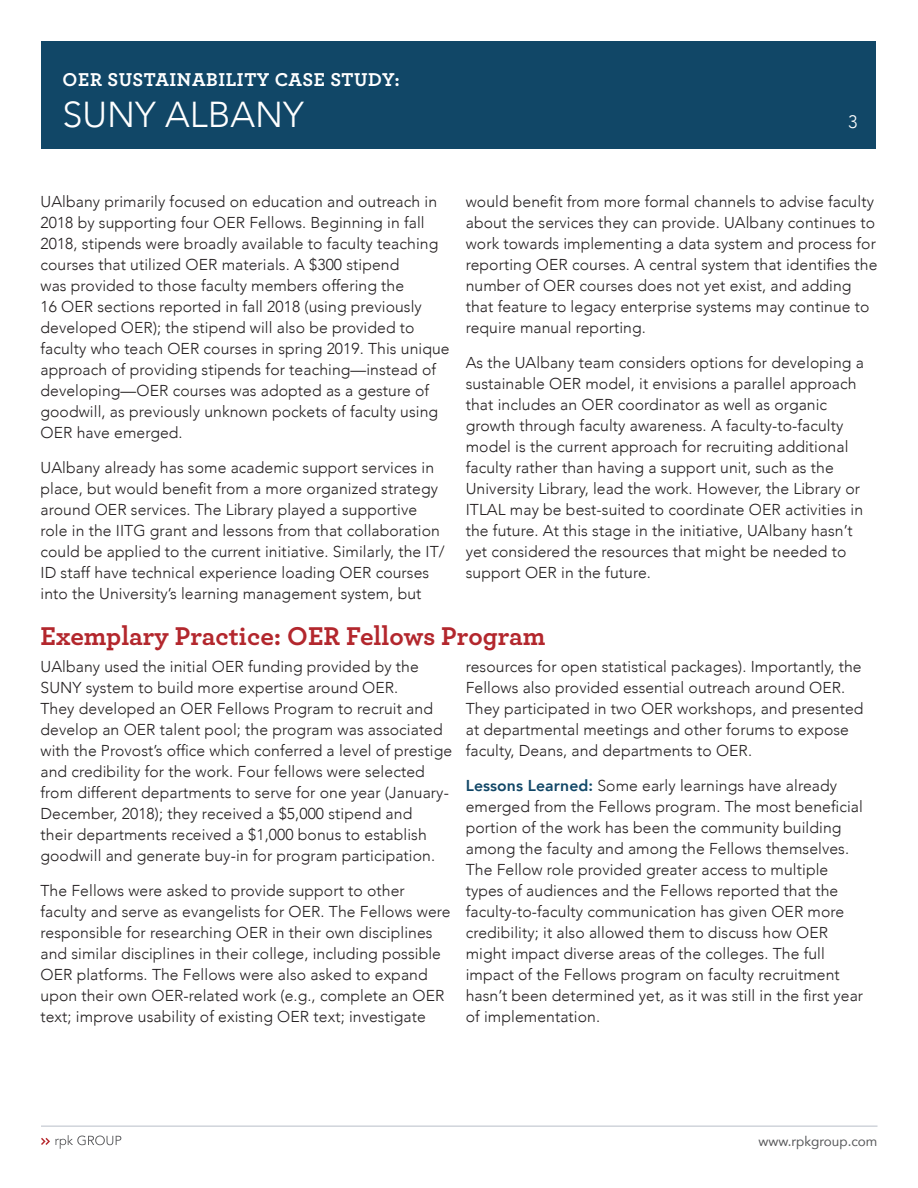
<style>
.page{position:relative;width:918px;height:1188px;background:#fff}
.page>*{position:absolute;margin:0;border:0;box-sizing:border-box;transform-origin:0 0}
.t1{font:300 36px "Avenir";color:#fff}
.subhead{font:700 27px "Archer";color:#b3272d}
.t2{font:700 19.5px "Archer";letter-spacing:.03em;color:#fff}
.t3{font:300 18px "Avenir";color:#fff}
.body_noindent{font:300 15.75px/21px "Avenir";letter-spacing:.005em;color:#231f20}
.t4{font:13.5px "Avenir";color:#57585a}
.s1{font-weight:800;color:#114767}
</style>
<div class="page">
<div style="left:41px;top:41px;width:835px;height:107px;background:#114767"></div>
<svg style="left:41px;top:1135px;width:80px;height:14px"></svg>
<hr style="left:41px;top:1126px;width:837px;height:1px;background:#b8bec8">
<p class="t2" style="left:63px;top:64px;width:339px">OER SUSTAINABILITY CASE STUDY:</p>
<h1 class="t1" style="left:63px;top:93px;width:243px">SUNY ALBANY</h1>
<p class="t3" style="left:848px;top:111px;width:11px">3</p>
<p class="body_noindent" style="left:40px;top:191px;width:411px">UAlbany primarily focused on education and outreach in 2018 by supporting four OER Fellows. Beginning in fall 2018, stipends were broadly available to faculty teaching courses that utilized OER materials. A $300 stipend<br>was provided to those faculty members offering the<br>16 OER sections reported in fall 2018 (using previously developed OER); the stipend will also be provided to faculty who teach OER courses in spring 2019. This unique approach of providing stipends for teaching—instead of developing—OER courses was adopted as a gesture of goodwill, as previously unknown pockets of faculty using OER have emerged.</p>
<p class="body_noindent" style="left:40px;top:457px;width:406px">UAlbany already has some academic support services in place, but would benefit from a more organized strategy around OER services. The Library played a supportive role in the IITG grant and lessons from that collaboration could be applied to the current initiative. Similarly, the IT/ ID staff have technical experience loading OER courses into the University’s learning management system, but</p>
<p class="body_noindent" style="left:466px;top:191px;width:413px">would benefit from more formal channels to advise faculty about the services they can provide. UAlbany continues to work towards implementing a data system and process for reporting OER courses. A central system that identifies the number of OER courses does not yet exist, and adding that feature to legacy enterprise systems may continue to require manual reporting.</p>
<p class="body_noindent" style="left:466px;top:352px;width:400px">As the UAlbany team considers options for developing a sustainable OER model, it envisions a parallel approach that includes an OER coordinator as well as organic growth through faculty awareness. A faculty-to-faculty model is the current approach for recruiting additional faculty rather than having a support unit, such as the University Library, lead the work. However, the Library or ITLAL may be best-suited to coordinate OER activities in the future. At this stage in the initiative, UAlbany hasn’t yet considered the resources that might be needed to support OER in the future.</p>
<p class="subhead" style="left:40px;top:615px;width:506px">Exemplary Practice: OER Fellows Program</p>
<p class="body_noindent" style="left:40px;top:657px;width:413px">UAlbany used the initial OER funding provided by the SUNY system to build more expertise around OER.<br>They developed an OER Fellows Program to recruit and develop an OER talent pool; the program was associated with the Provost’s office which conferred a level of prestige and credibility for the work. Four fellows were selected from different departments to serve for one year (January-December, 2018); they received a $5,000 stipend and<br>their departments received a $1,000 bonus to establish goodwill and generate buy-in for program participation.</p>
<p class="body_noindent" style="left:40px;top:880px;width:412px">The Fellows were asked to provide support to other faculty and serve as evangelists for OER. The Fellows were responsible for researching OER in their own disciplines and similar disciplines in their college, including possible OER platforms. The Fellows were also asked to expand upon their own OER-related work (e.g., complete an OER text; improve usability of existing OER text; investigate</p>
<p class="body_noindent" style="left:466px;top:657px;width:399px">resources for open statistical packages). Importantly, the Fellows also provided essential outreach around OER.<br>They participated in two OER workshops, and presented at departmental meetings and other forums to expose faculty, Deans, and departments to OER.</p>
<p class="body_noindent" style="left:466px;top:775px;width:399px"><span class="s1">Lessons Learned:</span> Some early learnings have already emerged from the Fellows program. The most beneficial portion of the work has been the community building among the faculty and among the Fellows themselves.<br>The Fellow role provided greater access to multiple types of audiences and the Fellows reported that the faculty-to-faculty communication has given OER more credibility; it also allowed them to discuss how OER might impact diverse areas of the colleges. The full impact of the Fellows program on faculty recruitment hasn’t been determined yet, as it was still in the first year of implementation.</p>
<p class="t4" style="left:758px;top:1131px;width:121px">www.rpkgroup.com</p>
</div>
